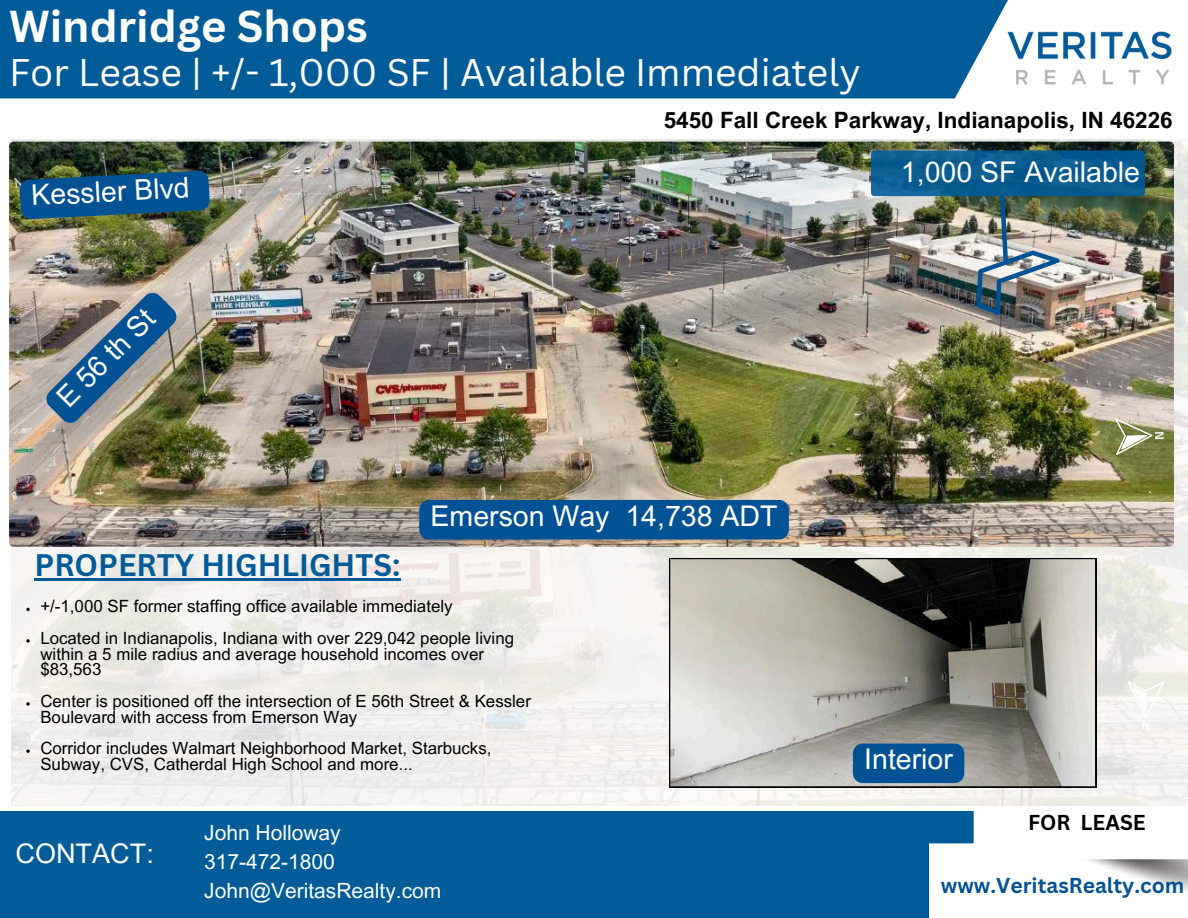
<style>
.page{position:relative;width:1188px;height:918px;background:#fff}
.page>*{position:absolute;margin:0;border:0;box-sizing:border-box;transform-origin:0 0}
.t1{font:700 43.5px "Canva Sans";color:#fff}
.t2{font:37.5px "Canva Sans";color:#fff}
.t3{font:700 30.3px "Canva Sans";color:#005b99}
.t4{font:28.5px "Arial MT Pro";color:#fdfdfd}
.t5{font:28.5px "Arial MT Pro";color:#fff}
.t6{font:27.15px "Arial MT Pro";color:#fff}
.t7{font:700 22.5px "Arial MT Pro";color:#000}
.t8{font:21px "Arial MT Pro";color:#fff}
.t9{font:700 21px "Canva Sans";color:#005295}
.t10{font:700 21px "Canva Sans";color:#000}
.t11{font:16.8px/15.8px "Arial MT Pro";color:#000}
</style>
<div class="page">
<div style="left:0;top:811px;width:1188px;height:107px;background:#005b99"></div>
<img style="left:12px;top:140px;width:1176px;height:666px">
<img style="left:929px;top:810px;width:259px;height:108px">
<div style="left:0;top:0;width:1008px;height:98px;background:#005b99"></div>
<img style="left:1000px;top:24px;width:172px;height:68px">
<svg style="left:1127px;top:681px;width:37px;height:49px"></svg>
<img style="left:9px;top:142px;width:1164px;height:405px;border-radius:4px">
<svg style="left:1115px;top:417px;width:49px;height:38px;background:#a6a680"></svg>
<svg style="left:669px;top:558px;width:427px;height:229px;background:#989790"></svg>
<hr style="left:35px;top:579px;width:366px;height:2px;background:#005b99">
<svg style="left:26px;top:608px;width:4px;height:3px"></svg>
<svg style="left:26px;top:639px;width:4px;height:4px"></svg>
<svg style="left:26px;top:702px;width:4px;height:4px"></svg>
<svg style="left:26px;top:750px;width:4px;height:3px"></svg>
<div style="left:853px;top:744px;width:111px;height:39px;background:#005295"></div>
<img style="left:871px;top:150px;width:274px;height:168px">
<img style="left:42px;top:289px;width:138px;height:138px">
<div style="left:419px;top:500px;width:370px;height:39px;background:#005295"></div>
<img style="left:19px;top:170px;width:191px;height:50px">
<h4 class="t1" style="left:9px;top:-5px;width:360px">Windridge Shops</h4>
<p class="t2" style="left:9px;top:46px;width:853px">For Lease | +/- 1,000 SF | Available Immediately</p>
<p class="t4" style="left:31px;top:185px;width:160px;rotate:-3deg">Kessler Blvd</p>
<p class="t7" style="left:664px;top:112px;width:511px">5450 Fall Creek Parkway, Indianapolis, IN 46226</p>
<h4 class="t4" style="left:901px;top:161px;width:241px">1,000 SF Available</h4>
<h6 class="t4" style="left:54px;top:395px;width:127px;rotate:-45deg">E 56 th St</h6>
<p class="t3" style="left:35px;top:544px;width:367px">PROPERTY HIGHLIGHTS:</p>
<p class="t5" style="left:431px;top:505px;width:348px">Emerson Way 14,738 ADT</p>
<h4 class="t11" style="left:40px;top:601px;width:414px">+/-1,000 SF former staffing office available immediately</h4>
<h4 class="t11" style="left:40px;top:632px;width:475px">Located in Indianapolis, Indiana with over 229,042 people living within a 5 mile radius and average household incomes over $83,563</h4>
<h4 class="t11" style="left:40px;top:695px;width:492px">Center is positioned off the intersection of E 56th Street &amp; Kessler<br>Boulevard with access from Emerson Way</h4>
<p class="t11" style="left:40px;top:742px;width:453px">Corridor includes Walmart Neighborhood Market, Starbucks,<br>Subway, CVS, Catherdal High School and more...</p>
<p class="t4" style="left:864px;top:749px;width:90px">Interior</p>
<p class="t6" style="left:15px;top:843px;width:140px">CONTACT:</p>
<p class="t10" style="left:1028px;top:807px;width:119px">FOR LEASE</p>
<p class="t8" style="left:204px;top:825px;width:138px">John Holloway</p>
<h3 class="t8" style="left:204px;top:854px;width:132px">317-472-1800</h3>
<p class="t8" style="left:204px;top:883px;width:239px">John@VeritasRealty.com</p>
<p class="t9" style="left:941px;top:870px;width:245px">www.VeritasRealty.com</p>
</div>
